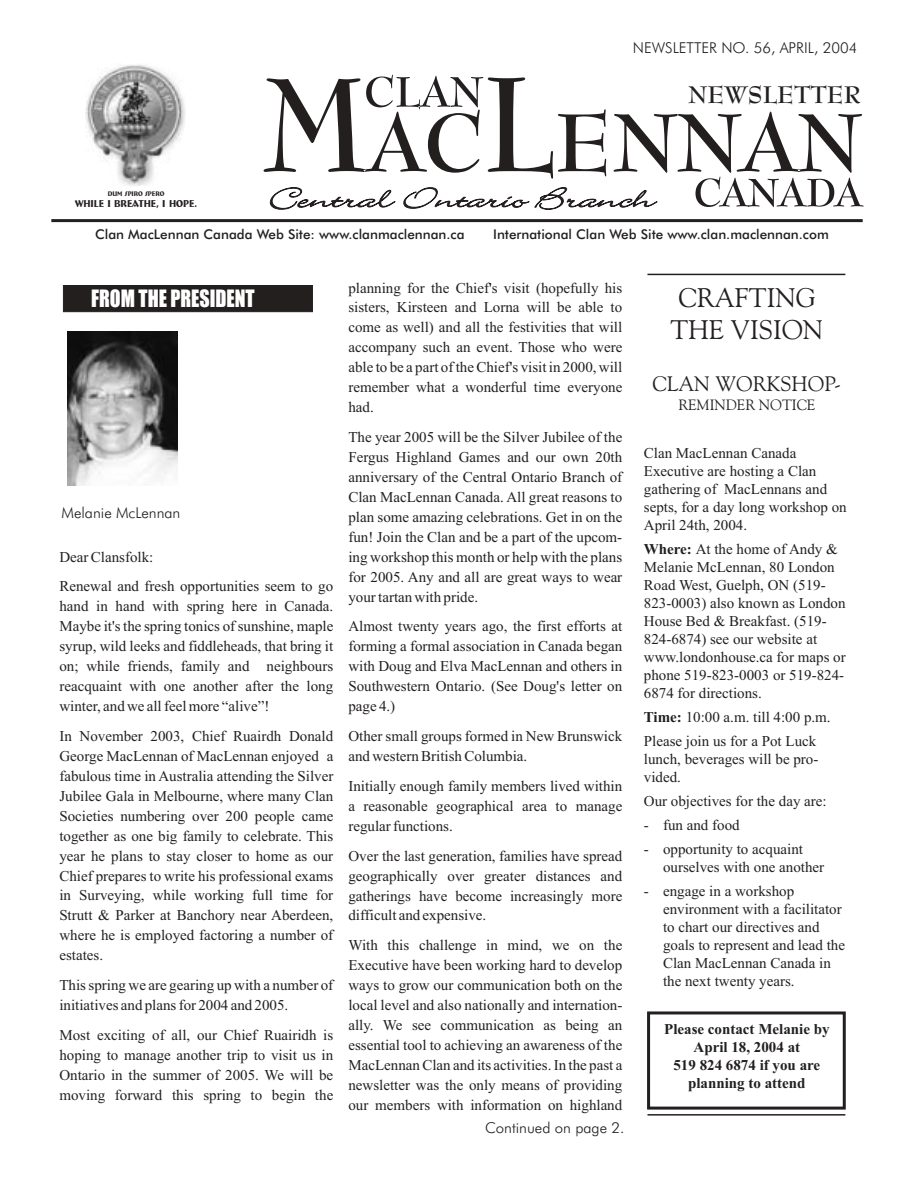
<style>
.page{position:relative;width:918px;height:1188px;background:#fff}
.page>*{position:absolute;margin:0;border:0;box-sizing:border-box;transform-origin:0 0}
.t1{font:27px/32.4px "Goudy Ol St BT";color:#231f1f;text-align:center}
.t2{font:700 23.55px "Bernhard Mod BT";color:#231f1f}
.t3{font:22.05px "Impact";color:#fff;scale:.9 1}
.t4{font:21px "Goudy Ol St BT";color:#231f1f}
.t5{font:15px/20px "Times New Roman";color:#231f1f}
.t6{font:700 15px/18px "Times New Roman";color:#231f1f;text-align:center}
.t7{font:15px "Futura Lt BT";color:#231f1f}
.t8{font:15px "Goudy Ol St BT";color:#231f1f}
.t9{font:13.5px "Futura Md BT";color:#231f1f}
.t10{font:10.2px "Bremen Bd BT";color:#231f1f;scale:.9 1}
.t11{font:6.75px "Bremen Bd BT";color:#231f1f;scale:.9 1}
.s1{font-weight:700}
</style>
<div class="page">
<img style="left:67px;top:332px;width:110px;height:153px">
<img style="left:86px;top:65px;width:99px;height:121px">
<svg style="left:270px;top:187px;width:259px;height:23px"></svg>
<svg style="left:535px;top:187px;width:122px;height:23px"></svg>
<hr style="left:51px;top:219px;width:812px;height:3px;background:#231f1f">
<svg style="left:696px;top:179px;width:168px;height:28px"></svg>
<svg style="left:264px;top:77px;width:598px;height:102px"></svg>
<svg style="left:366px;top:75px;width:117px;height:34px"></svg>
<div style="left:63px;top:285px;width:250px;height:27px;background:#231f1f;border:1px solid #231f1f"></div>
<hr style="left:647px;top:1114px;width:198px;height:2px;background:#231f1f">
<hr style="left:647px;top:274px;width:198px;height:1px;background:#231f1f">
<div style="left:647px;top:1011px;width:199px;height:99px;border:3px solid #231f1f"></div>
<p class="t7" style="left:633px;top:42px;width:226px">NEWSLETTER NO. 56, APRIL, 2004</p>
<p class="t11" style="left:108px;top:191px;width:64px">DUM SPIRO SPERO</p>
<p class="t10" style="left:75px;top:200px;width:137px">WHILE I BREATHE, I HOPE.</p>
<h2 class="t2" style="left:689px;top:81px;width:173px">NEWSLETTER</h2>
<p class="t9" style="left:95px;top:226px;width:371px">Clan MacLennan Canada Web Site: www.clanmaclennan.ca</p>
<p class="t9" style="left:493px;top:226px;width:337px">International Clan Web Site www.clan.maclennan.com</p>
<h3 class="t3" style="left:91px;top:292px;width:183px">FROM THE PRESIDENT</h3>
<p class="t7" style="left:62px;top:506px;width:120px">Melanie McLennan</p>
<p class="t5" style="left:59px;top:543px;width:275px;line-height:29.8px">Dear Clansfolk:<br>Renewal and fresh opportunities seem to go</p>
<p class="t5" style="left:59px;top:598px;width:275px;text-align:justify">hand in hand with spring here in Canada.<br>Maybe it's the spring tonics of sunshine, maple syrup, wild leeks and fiddleheads, that bring it on; while friends, family and neighbours reacquaint with one another after the long winter, and we all feel more “alive”!</p>
<p class="t5" style="left:59px;top:727px;width:275px;text-align:justify">In November 2003, Chief Ruairdh Donald George MacLennan of MacLennan enjoyed a fabulous time in Australia attending the Silver Jubilee Gala in Melbourne, where many Clan Societies numbering over 200 people came together as one big family to celebrate. This year he plans to stay closer to home as our Chief prepares to write his professional exams in Surveying, while working full time for Strutt &amp; Parker at Banchory near Aberdeen, where he is employed factoring a number of estates.</p>
<p class="t5" style="left:59px;top:977px;width:275px">This spring we are gearing up with a number of initiatives and plans for 2004 and 2005.</p>
<p class="t5" style="left:59px;top:1026px;width:275px;text-align:justify">Most exciting of all, our Chief Ruairidh is hoping to manage another trip to visit us in Ontario in the summer of 2005. We will be moving forward this spring to begin the</p>
<p class="t5" style="left:348px;top:279px;width:275px;text-align:justify">planning for the Chief's visit (hopefully his sisters, Kirsteen and Lorna will be able to come as well) and all the festivities that will accompany such an event. Those who were able to be a part of the Chief's visit in 2000, will remember what a wonderful time everyone had.</p>
<p class="t5" style="left:348px;top:428px;width:275px;text-align:justify">The year 2005 will be the Silver Jubilee of the Fergus Highland Games and our own 20th anniversary of the Central Ontario Branch of Clan MacLennan Canada. All great reasons to plan some amazing celebrations. Get in on the fun! Join the Clan and be a part of the upcom&shy;ing workshop this month or help with the plans for 2005. Any and all are great ways to wear your tartan with pride.</p>
<p class="t5" style="left:348px;top:618px;width:275px;text-align:justify">Almost twenty years ago, the first efforts at forming a formal association in Canada began with Doug and Elva MacLennan and others in Southwestern Ontario. (See Doug's letter on page 4.)</p>
<p class="t5" style="left:348px;top:728px;width:275px">Other small groups formed in New Brunswick and western British Columbia.</p>
<p class="t5" style="left:348px;top:777px;width:275px;text-align:justify">Initially enough family members lived within a reasonable geographical area to manage regular functions.</p>
<p class="t5" style="left:348px;top:847px;width:275px;text-align:justify">Over the last generation, families have spread geographically over greater distances and gatherings have become increasingly more difficult and expensive.</p>
<p class="t5" style="left:348px;top:937px;width:275px;text-align:justify">With this challenge in mind, we on the Executive have been working hard to develop ways to grow our communication both on the local level and also nationally and internation&shy;ally. We see communication as being an essential tool to achieving an awareness of the MacLennan Clan and its activities. In the past a newsletter was the only means of providing our members with information on highland</p>
<p class="t7" style="left:485px;top:1122px;width:141px">Continued on page 2.</p>
<h1 class="t1" style="left:670px;top:281px;width:155px">CRAFTING<br>THE VISION</h1>
<h3 class="t4" style="left:653px;top:372px;width:190px">CLAN WORKSHOP-</h3>
<p class="t8" style="left:678px;top:397px;width:139px">REMINDER NOTICE</p>
<p class="t5" style="left:644px;top:446px;width:204px;line-height:18px">Clan MacLennan Canada<br>Executive are hosting a Clan gathering of MacLennans and septs, for a day long workshop on<br>April 24th, 2004.</p>
<p class="t5" style="left:644px;top:542px;width:203px;line-height:18px"><span class="s1">Where:</span> At the home of Andy &amp;<br>Melanie McLennan, 80 London<br>Road West, Guelph, ON (519-<br>823-0003) also known as London<br>House Bed &amp; Breakfast. (519-<br>824-6874) see our website at www.londonhouse.ca for maps or phone 519-823-0003 or 519-824-<br>6874 for directions.</p>
<p class="t5" style="left:644px;top:707px;width:188px;line-height:24px"><span class="s1">Time:</span> 10:00 a.m. till 4:00 p.m.<br>Please join us for a Pot Luck</p>
<p class="t5" style="left:644px;top:752px;width:176px;line-height:18px">lunch, beverages will be pro&shy;vided.</p>
<p class="t5" style="left:644px;top:793px;width:184px">Our objectives for the day are:</p>
<p class="t5" style="left:644px;top:817px;width:97px">- fun and food</p>
<p class="t5" style="left:663px;top:842px;width:163px;line-height:18px;text-indent:-19px">- opportunity to acquaint ourselves with one another</p>
<p class="t5" style="left:663px;top:884px;width:184px;line-height:18px;text-indent:-19px">- engage in a workshop environment with a facilitator to chart our directives and goals to represent and lead the<br>Clan MacLennan Canada in the next twenty years.</p>
<p class="t6" style="left:664px;top:1022px;width:167px">Please contact Melanie by<br>April 18, 2004 at<br>519 824 6874 if you are planning to attend</p>
</div>
